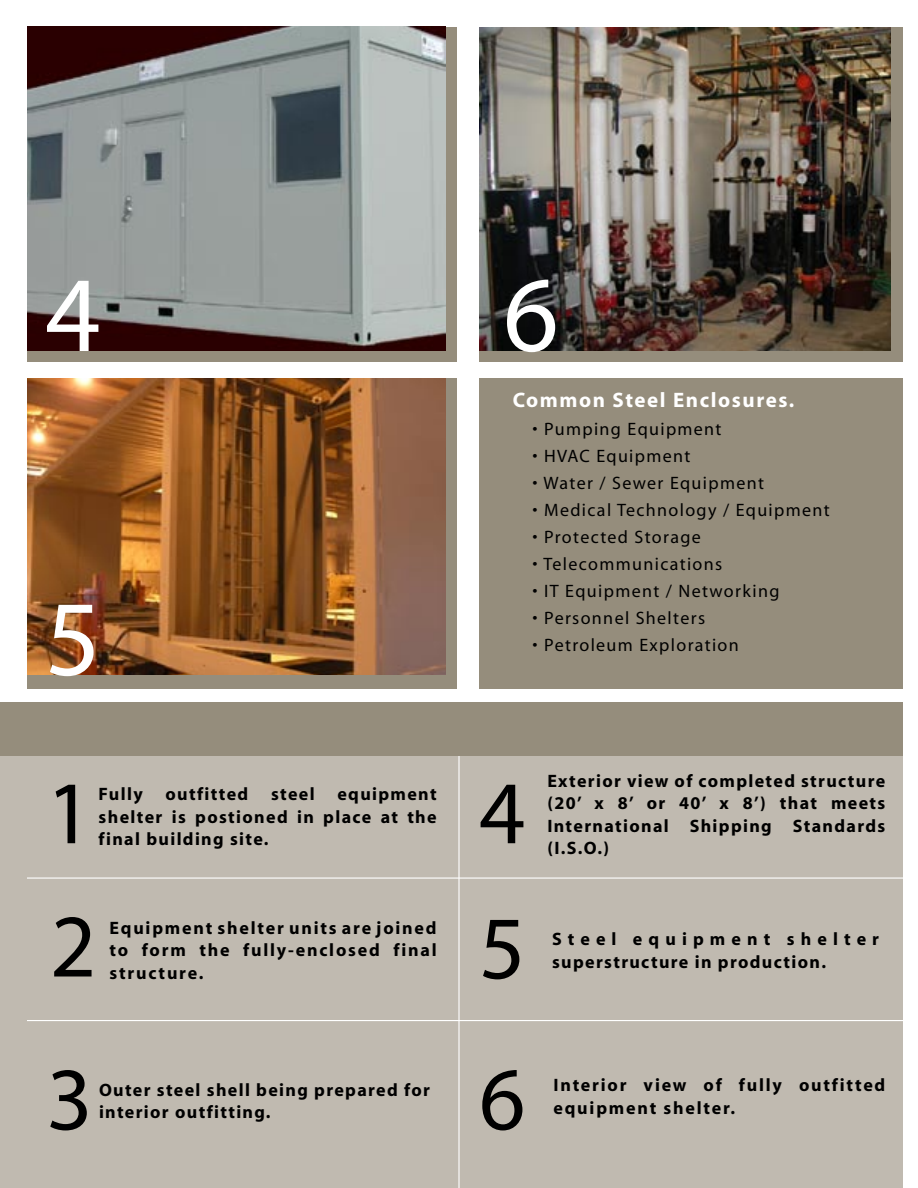
<style>
.page{position:relative;width:918px;height:1188px;background:#fff}
.page>*{position:absolute;margin:0;border:0;box-sizing:border-box;transform-origin:0 0}
.t1{font:108px "Myriad";color:#fff}
.t2{font:90px "Myriad";color:#000}
._9__Disclaimer{font:700 21px "Myriad";letter-spacing:.075em;color:#fff}
._9__Disclaimer-2{font:700 18px/22.5px "Myriad";letter-spacing:.075em;color:#000;text-align:justify}
._9__Disclaimer-3{font:18px "Myriad";letter-spacing:.075em;color:#000}
._9__Disclaimer-4{font:700 18px/22.5px "Myriad";letter-spacing:.1em;color:#000}
</style>
<div class="page">
<div style="left:479px;top:378px;width:424px;height:310px;background:#958d7c"></div>
<div style="left:479px;top:27px;width:424px;height:335px;background:#958d7c"></div>
<div style="left:27px;top:378px;width:429px;height:311px;background:#958d7c"></div>
<div style="left:27px;top:27px;width:429px;height:335px;background:#958d7c"></div>
<div style="left:0;top:702px;width:903px;height:486px;background:#c0bab0"></div>
<div style="left:0;top:702px;width:903px;height:54px;background:#958d7c"></div>
<img style="left:27px;top:27px;width:419px;height:324px">
<img style="left:479px;top:27px;width:412px;height:324px">
<img style="left:27px;top:378px;width:419px;height:297px">
<hr style="left:27px;top:1020px;width:891px;height:1px;background:#fff">
<hr style="left:458px;top:756px;width:2px;height:432px;background:#fff">
<hr style="left:27px;top:877px;width:891px;height:2px;background:#fff">
<p class="t1" style="left:45px;top:261px;width:57px">4</p>
<p class="t1" style="left:45px;top:585px;width:57px">5</p>
<p class="t2" style="left:46px;top:768px;width:48px">1</p>
<p class="_9__Disclaimer-2" style="left:99px;top:784px;width:46px">Fully</p>
<p class="_9__Disclaimer-2" style="left:166px;top:784px;width:84px">outfitted</p>
<p class="_9__Disclaimer-2" style="left:271px;top:784px;width:45px">steel</p>
<p class="_9__Disclaimer-2" style="left:99px;top:784px;width:340px;text-indent:239px">equipment shelter is postioned in place at the final building site.</p>
<p class="t1" style="left:503px;top:261px;width:57px">6</p>
<p class="_9__Disclaimer" style="left:513px;top:389px;width:283px">Common Steel Enclosures.</p>
<p class="_9__Disclaimer-3" style="left:533px;top:420px;width:190px">• Pumping Equipment</p>
<p class="_9__Disclaimer-3" style="left:533px;top:447px;width:159px">• HVAC Equipment</p>
<p class="_9__Disclaimer-3" style="left:533px;top:474px;width:233px">• Water / Sewer Equipment</p>
<p class="_9__Disclaimer-3" style="left:533px;top:501px;width:299px">• Medical Technology / Equipment</p>
<p class="_9__Disclaimer-3" style="left:533px;top:528px;width:170px">• Protected Storage</p>
<p class="_9__Disclaimer-3" style="left:533px;top:555px;width:191px">• Telecommunications</p>
<p class="_9__Disclaimer-3" style="left:533px;top:582px;width:248px">• IT Equipment / Networking</p>
<p class="_9__Disclaimer-3" style="left:533px;top:609px;width:174px">• Personnel Shelters</p>
<p class="_9__Disclaimer-3" style="left:533px;top:636px;width:208px">• Petroleum Exploration</p>
<p class="t2" style="left:479px;top:768px;width:48px">4</p>
<p class="_9__Disclaimer-2" style="left:547px;top:770px;width:340px">Exterior view of completed structure (20’ x 8’ or 40’ x 8’) that meets International Shipping Standards (I.S.O.)</p>
<p class="t2" style="left:50px;top:902px;width:48px">2</p>
<p class="t2" style="left:479px;top:904px;width:48px">5</p>
<p class="_9__Disclaimer-2" style="left:110px;top:917px;width:329px">Equipment shelter units are joined to form the fully-enclosed final structure.</p>
<p class="_9__Disclaimer-2" style="left:552px;top:929px;width:329px">Steel equipment shelter superstructure in production.</p>
<p class="t2" style="left:47px;top:1055px;width:48px">3</p>
<p class="_9__Disclaimer-2" style="left:99px;top:1079px;width:333px">Outer steel shell being prepared for interior outfitting.</p>
<p class="t2" style="left:479px;top:1055px;width:48px">6</p>
<p class="_9__Disclaimer-4" style="left:554px;top:1075px;width:333px">Interior view of fully outfitted equipment shelter.</p>
</div>
